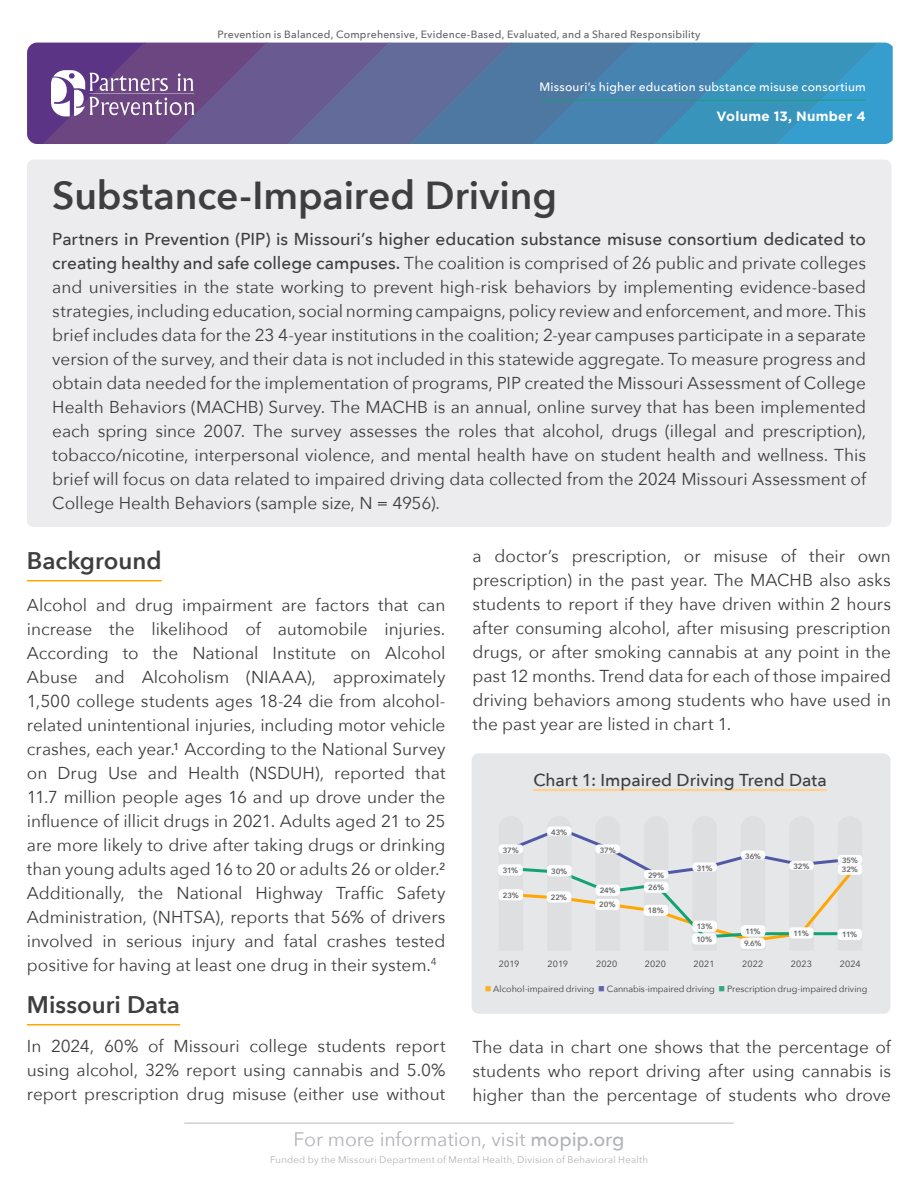
<style>
.page{position:relative;width:918px;height:1188px;background:#fff}
.page>*{position:absolute;margin:0;border:0;box-sizing:border-box;transform-origin:0 0}
.t1{font:600 39px "Avenir Next";letter-spacing:-.005em;color:#3e3e3f}
.t2{font:600 24px "Avenir Next";color:#3e3e3f}
.t3{font:19.5px "Avenir Next";letter-spacing:-.005em;color:#b2b3b7}
.t4{font:17.25px/24px "Avenir Next";letter-spacing:-.005em;color:#3e3e3f;text-align:justify}
.t5{font:500 17.25px "Avenir Next";color:#3e3e3f}
.t6{font:700 13.5px "Gotham";letter-spacing:.015em;color:#fff}
.t7{font:500 12px "Avenir Next";letter-spacing:.015em;color:#fff}
.t8{font:500 10.5px "Avenir Next";letter-spacing:.02em;color:#636366}
.t9{font:9.6px "Avenir Next";letter-spacing:.025em;color:#b2b3b7}
.t10{font:9px "Avenir Next";letter-spacing:-.005em;color:#3e3e3f}
.t11{font:600 7.65px "Avenir Next";letter-spacing:-.03em;color:#636366}
.s1{font-weight:500}
.s2{color:#ffaf25}
.s3{color:#6064ae}
.s4{color:#30a97c}
</style>
<div class="page">
<hr style="left:184px;top:1123px;width:550px;height:1px;background:#bcbdc0">
<hr style="left:27px;top:580px;width:135px;height:1px;background:#ffa700">
<hr style="left:27px;top:1024px;width:153px;height:1px;background:#ffa700">
<div style="left:27px;top:160px;width:865px;height:367px;background:#ececee;border-radius:7px"></div>
<svg style="left:27px;top:43px;width:866px;height:101px;background:#5772a3"></svg>
<hr style="left:539px;top:100px;width:327px;height:1px;background:#13a270">
<div style="left:472px;top:753px;width:418px;height:261px;background:#e6e7e9;border-radius:7px"></div>
<hr style="left:533px;top:789px;width:294px;height:2px;background:#ffd18d">
<svg style="left:499px;top:832px;width:363px;height:109px"></svg>
<div style="left:595px;top:844px;width:25px;height:10px;background:#fff;border-radius:4px"></div>
<div style="left:595px;top:885px;width:25px;height:11px;background:#fff;border-radius:4px"></div>
<div style="left:692px;top:862px;width:25px;height:10px;background:#fff;border-radius:4px"></div>
<div style="left:692px;top:921px;width:25px;height:11px;background:#fff;border-radius:4px"></div>
<div style="left:547px;top:826px;width:25px;height:10px;background:#fff;border-radius:4px"></div>
<div style="left:547px;top:865px;width:25px;height:11px;background:#fff;border-radius:4px"></div>
<div style="left:644px;top:870px;width:25px;height:9px;background:#fff;border-radius:4px"></div>
<div style="left:644px;top:882px;width:25px;height:11px;background:#fff;border-radius:4px"></div>
<div style="left:498px;top:864px;width:25px;height:12px;background:#fff;border-radius:4px"></div>
<div style="left:740px;top:938px;width:25px;height:11px;background:#fff;border-radius:4px"></div>
<div style="left:789px;top:927px;width:25px;height:12px;background:#fff;border-radius:4px"></div>
<div style="left:837px;top:929px;width:25px;height:11px;background:#fff;border-radius:4px"></div>
<div style="left:595px;top:899px;width:25px;height:11px;background:#fff;border-radius:4px"></div>
<div style="left:692px;top:933px;width:25px;height:12px;background:#fff;border-radius:4px"></div>
<div style="left:547px;top:891px;width:24px;height:12px;background:#fff;border-radius:4px"></div>
<div style="left:644px;top:905px;width:24px;height:11px;background:#fff;border-radius:4px"></div>
<div style="left:499px;top:844px;width:24px;height:10px;background:#fff;border-radius:4px"></div>
<p class="t8" style="left:217px;top:25px;width:485px">Prevention is Balanced, Comprehensive, Evidence-Based, Evaluated, and a Shared Responsibility</p>
<p class="t7" style="left:539px;top:77px;width:328px">Missouri’s higher education substance misuse consortium</p>
<p class="t6" style="left:717px;top:107px;width:151px">Volume 13, Number 4</p>
<p class="t1" style="left:52px;top:162px;width:506px">Substance-Impaired Driving</p>
<p class="t4" style="left:52px;top:226px;width:815px"><span class="s1">Partners in Prevention (PIP) is Missouri’s higher education substance misuse consortium dedicated to creating healthy and safe college campuses.</span> The coalition is comprised of 26 public and private colleges and universities in the state working to prevent high-risk behaviors by implementing evidence-based strategies, including education, social norming campaigns, policy review and enforcement, and more. This brief includes data for the 23 4-year institutions in the coalition; 2-year campuses participate in a separate version of the survey, and their data is not included in this statewide aggregate. To measure progress and obtain data needed for the implementation of programs, PIP created the Missouri Assessment of College Health Behaviors (MACHB) Survey. The MACHB is an annual, online survey that has been implemented each spring since 2007. The survey assesses the roles that alcohol, drugs (illegal and prescription), tobacco/nicotine, interpersonal violence, and mental health have on student health and wellness. This brief will focus on data related to impaired driving data collected from the 2024 Missouri Assessment of College Health Behaviors (sample size, N = 4956).</p>
<p class="t2" style="left:27px;top:540px;width:136px">Background</p>
<p class="t4" style="left:27px;top:592px;width:420px">Alcohol and drug impairment are factors that can increase the likelihood of automobile injuries.<br>According to the National Institute on Alcohol Abuse and Alcoholism (NIAAA), approximately 1,500 college students ages 18-24 die from alcohol&shy;related unintentional injuries, including motor vehicle crashes, each year.¹ According to the National Survey on Drug Use and Health (NSDUH), reported that 11.7 million people ages 16 and up drove under the influence of illicit drugs in 2021. Adults aged 21 to 25 are more likely to drive after taking drugs or drinking than young adults aged 16 to 20 or adults 26 or older.²<br>Additionally, the National Highway Traffic Safety Administration, (NHTSA), reports that 56% of drivers involved in serious injury and fatal crashes tested positive for having at least one drug in their system.<sup>4</sup></p>
<p class="t2" style="left:27px;top:984px;width:155px">Missouri Data</p>
<p class="t4" style="left:27px;top:1033px;width:420px">In 2024, 60% of Missouri college students report using alcohol, 32% report using cannabis and 5.0% report prescription drug misuse (either use without</p>
<p class="t4" style="left:472px;top:543px;width:420px">a doctor’s prescription, or misuse of their own prescription) in the past year. The MACHB also asks students to report if they have driven within 2 hours after consuming alcohol, after misusing prescription drugs, or after smoking cannabis at any point in the past 12 months. Trend data for each of those impaired driving behaviors among students who have used in the past year are listed in chart 1.</p>
<p class="t5" style="left:533px;top:765px;width:295px">Chart 1: Impaired Driving Trend Data</p>
<p class="t11" style="left:503px;top:843px;width:18px">37%</p>
<p class="t11" style="left:503px;top:863px;width:17px">31%</p>
<p class="t11" style="left:503px;top:888px;width:18px">23%</p>
<p class="t11" style="left:551px;top:825px;width:18px">43%</p>
<p class="t11" style="left:551px;top:864px;width:18px">30%</p>
<p class="t11" style="left:551px;top:890px;width:18px">22%</p>
<p class="t11" style="left:600px;top:843px;width:18px">37%</p>
<p class="t11" style="left:600px;top:884px;width:18px">24%</p>
<p class="t11" style="left:599px;top:898px;width:18px">20%</p>
<p class="t11" style="left:648px;top:869px;width:18px">29%</p>
<p class="t11" style="left:648px;top:881px;width:17px">26%</p>
<p class="t11" style="left:648px;top:904px;width:17px">18%</p>
<p class="t11" style="left:697px;top:861px;width:17px">31%</p>
<p class="t11" style="left:745px;top:849px;width:17px">36%</p>
<p class="t11" style="left:794px;top:860px;width:18px">32%</p>
<p class="t11" style="left:842px;top:854px;width:18px">35%</p>
<p class="t11" style="left:842px;top:863px;width:18px">32%</p>
<p class="t11" style="left:697px;top:920px;width:17px">13%</p>
<p class="t11" style="left:696px;top:932px;width:17px">10%</p>
<p class="t11" style="left:746px;top:924px;width:17px">11%</p>
<p class="t11" style="left:744px;top:937px;width:19px">9.6%</p>
<p class="t11" style="left:794px;top:926px;width:17px">11%</p>
<p class="t11" style="left:842px;top:928px;width:17px">11%</p>
<p class="t10" style="left:499px;top:956px;width:22px">2019</p>
<p class="t10" style="left:596px;top:956px;width:23px">2020</p>
<p class="t10" style="left:694px;top:956px;width:23px">2021</p>
<p class="t10" style="left:742px;top:956px;width:23px">2022</p>
<p class="t10" style="left:840px;top:956px;width:22px">2024</p>
<p class="t10" style="left:485px;top:982px;width:384px"><span class="s2">■</span> Alcohol-impaired driving <span class="s3">■</span> Cannabis-impaired driving <span class="s4">■</span> Prescription drug-impaired driving</p>
<p class="t10" style="left:548px;top:956px;width:22px">2019</p>
<p class="t10" style="left:645px;top:956px;width:23px">2020</p>
<p class="t10" style="left:791px;top:956px;width:23px">2023</p>
<p class="t4" style="left:472px;top:1034px;width:420px">The data in chart one shows that the percentage of students who report driving after using cannabis is higher than the percentage of students who drove</p>
<p class="t3" style="left:294px;top:1123px;width:333px">For more information, visit <span class="s1">mopip.org</span></p>
<p class="t9" style="left:270px;top:1151px;width:379px">Funded by the Missouri Department of Mental Health, Division of Behavioral Health</p>
</div>
